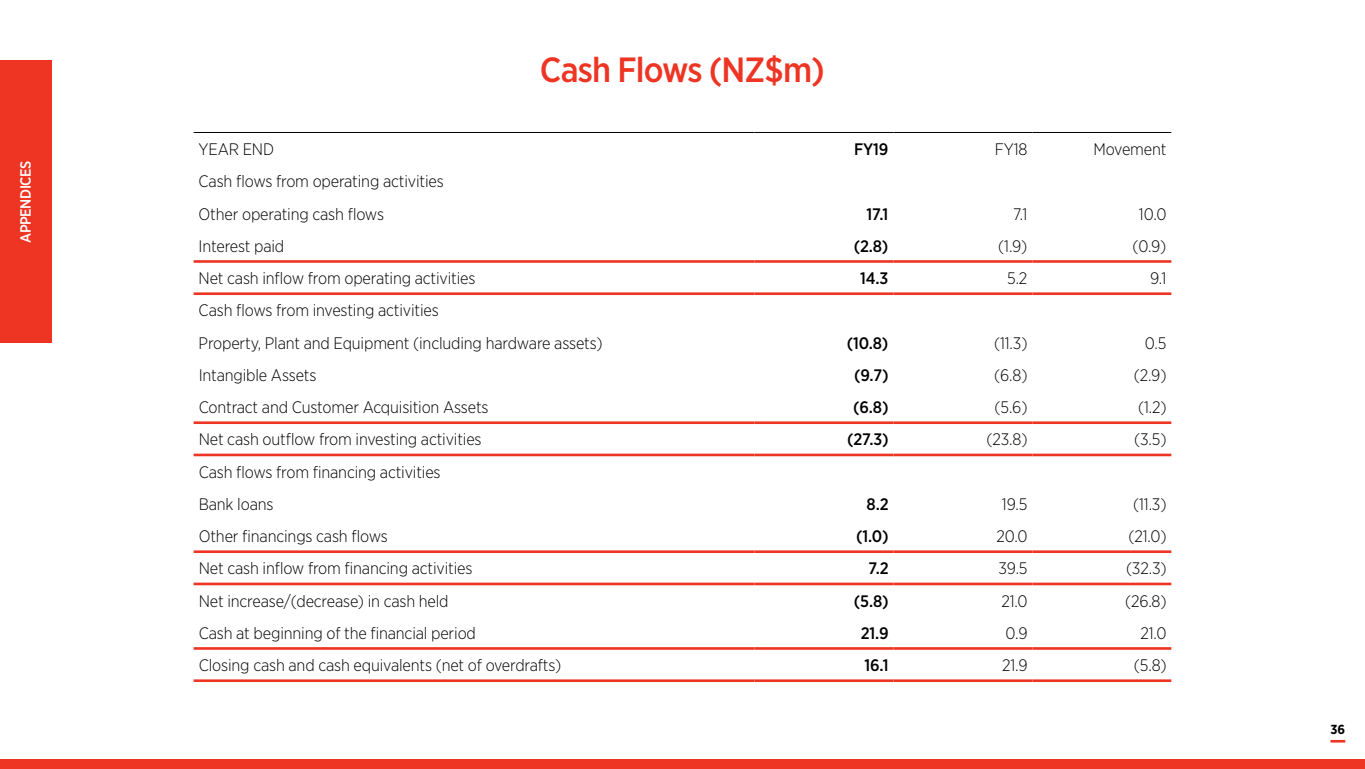
<style>
.page{position:relative;width:1365px;height:769px;background:#fff}
.page>*{position:absolute;margin:0;border:0;box-sizing:border-box;transform-origin:0 0}
.t1{font:500 35px "Gotham Narrow";letter-spacing:-.025em;color:#ee3524}
.t2{font:300 16.62px/32.2px "Gotham Narrow";letter-spacing:-.01em;color:#000}
.t3{font:500 16.62px "Gotham Narrow";letter-spacing:-.01em;color:#000}
.t4{font:500 14.88px "Gotham Narrow";letter-spacing:-.025em;color:#fff}
.t5{font:700 13.12px "Gotham Narrow";color:#000}
</style>
<div class="page">
<div style="left:0;top:759px;width:1364px;height:10px;background:#ee3524"></div>
<svg style="left:1330px;top:740px;width:14px;height:2px"></svg>
<hr style="left:194px;top:132px;width:560px;height:1px;background:#000">
<hr style="left:754px;top:132px;width:139px;height:1px;background:#000">
<hr style="left:893px;top:132px;width:139px;height:1px;background:#000">
<hr style="left:1032px;top:132px;width:139px;height:1px;background:#000">
<hr style="left:194px;top:260px;width:560px;height:3px;background:#ee3524">
<hr style="left:754px;top:260px;width:139px;height:3px;background:#ee3524">
<hr style="left:893px;top:260px;width:139px;height:3px;background:#ee3524">
<hr style="left:1032px;top:260px;width:139px;height:3px;background:#ee3524">
<hr style="left:194px;top:292px;width:560px;height:3px;background:#ee3524">
<hr style="left:754px;top:292px;width:139px;height:3px;background:#ee3524">
<hr style="left:893px;top:292px;width:139px;height:3px;background:#ee3524">
<hr style="left:1032px;top:292px;width:139px;height:3px;background:#ee3524">
<hr style="left:194px;top:421px;width:560px;height:3px;background:#ee3524">
<hr style="left:754px;top:421px;width:139px;height:3px;background:#ee3524">
<hr style="left:893px;top:421px;width:139px;height:3px;background:#ee3524">
<hr style="left:1032px;top:421px;width:139px;height:3px;background:#ee3524">
<hr style="left:194px;top:454px;width:560px;height:2px;background:#ee3524">
<hr style="left:754px;top:454px;width:139px;height:2px;background:#ee3524">
<hr style="left:893px;top:454px;width:139px;height:2px;background:#ee3524">
<hr style="left:1032px;top:454px;width:139px;height:2px;background:#ee3524">
<hr style="left:194px;top:550px;width:560px;height:3px;background:#ee3524">
<hr style="left:754px;top:550px;width:139px;height:3px;background:#ee3524">
<hr style="left:893px;top:550px;width:139px;height:3px;background:#ee3524">
<hr style="left:1032px;top:550px;width:139px;height:3px;background:#ee3524">
<hr style="left:194px;top:583px;width:560px;height:2px;background:#ee3524">
<hr style="left:754px;top:583px;width:139px;height:2px;background:#ee3524">
<hr style="left:893px;top:583px;width:139px;height:2px;background:#ee3524">
<hr style="left:1032px;top:583px;width:139px;height:2px;background:#ee3524">
<hr style="left:194px;top:647px;width:560px;height:3px;background:#ee3524">
<hr style="left:754px;top:647px;width:139px;height:3px;background:#ee3524">
<hr style="left:893px;top:647px;width:139px;height:3px;background:#ee3524">
<hr style="left:1032px;top:647px;width:139px;height:3px;background:#ee3524">
<hr style="left:194px;top:679px;width:560px;height:3px;background:#ee3524">
<hr style="left:754px;top:679px;width:139px;height:3px;background:#ee3524">
<hr style="left:893px;top:679px;width:139px;height:3px;background:#ee3524">
<hr style="left:1032px;top:679px;width:139px;height:3px;background:#ee3524">
<div style="left:0;top:60px;width:51px;height:283px;background:#ee3524"></div>
<p class="t4" style="left:16px;top:243px;width:84px;rotate:-90deg">APPENDICES</p>
<h1 class="t1" style="left:540px;top:48px;width:286px">Cash Flows (NZ$m)</h1>
<p class="t2" style="left:198px;top:133px;width:77px">YEAR END</p>
<p class="t3" style="left:854px;top:139px;width:36px">FY19</p>
<p class="t2" style="left:994px;top:133px;width:34px">FY18</p>
<p class="t2" style="left:1093px;top:133px;width:74px">Movement</p>
<p class="t2" style="left:198px;top:165px;width:247px">Cash flows from operating activities<br>Other operating cash flows</p>
<p class="t3" style="left:866px;top:203px;width:23px">17.1</p>
<p class="t2" style="left:1013px;top:197px;width:16px">7.1</p>
<p class="t2" style="left:1138px;top:197px;width:29px">10.0</p>
<p class="t2" style="left:199px;top:230px;width:87px">Interest paid</p>
<p class="t3" style="left:853px;top:236px;width:36px">(2.8)</p>
<p class="t2" style="left:998px;top:230px;width:31px">(1.9)</p>
<p class="t2" style="left:1132px;top:230px;width:36px">(0.9)</p>
<p class="t2" style="left:199px;top:262px;width:278px">Net cash inflow from operating activities</p>
<p class="t3" style="left:860px;top:268px;width:30px">14.3</p>
<p class="t2" style="left:1007px;top:262px;width:22px">5.2</p>
<p class="t2" style="left:1149px;top:262px;width:18px">9.1</p>
<p class="t2" style="left:199px;top:294px;width:405px">Cash flows from investing activities<br>Property, Plant and Equipment (including hardware assets)</p>
<p class="t3" style="left:846px;top:332px;width:43px">(10.8)</p>
<p class="t2" style="left:994px;top:326px;width:35px">(11.3)</p>
<p class="t2" style="left:1144px;top:326px;width:23px">0.5</p>
<p class="t2" style="left:199px;top:359px;width:119px">Intangible Assets</p>
<p class="t3" style="left:854px;top:365px;width:36px">(9.7)</p>
<p class="t2" style="left:994px;top:359px;width:35px">(6.8)</p>
<p class="t2" style="left:1133px;top:359px;width:34px">(2.9)</p>
<p class="t2" style="left:199px;top:391px;width:291px">Contract and Customer Acquisition Assets</p>
<p class="t3" style="left:853px;top:397px;width:37px">(6.8)</p>
<p class="t2" style="left:994px;top:391px;width:34px">(5.6)</p>
<p class="t2" style="left:1137px;top:391px;width:30px">(1.2)</p>
<p class="t2" style="left:199px;top:423px;width:284px">Net cash outflow from investing activities</p>
<p class="t3" style="left:847px;top:429px;width:43px">(27.3)</p>
<p class="t2" style="left:986px;top:423px;width:42px">(23.8)</p>
<p class="t2" style="left:1134px;top:423px;width:34px">(3.5)</p>
<p class="t2" style="left:199px;top:455px;width:243px">Cash flows from financing activities<br>Bank loans</p>
<p class="t3" style="left:866px;top:493px;width:23px">8.2</p>
<p class="t2" style="left:1001px;top:487px;width:27px">19.5</p>
<p class="t2" style="left:1132px;top:487px;width:35px">(11.3)</p>
<p class="t2" style="left:199px;top:520px;width:191px">Other financings cash flows</p>
<p class="t3" style="left:856px;top:526px;width:34px">(1.0)</p>
<p class="t2" style="left:996px;top:520px;width:33px">20.0</p>
<p class="t2" style="left:1128px;top:520px;width:40px">(21.0)</p>
<p class="t2" style="left:199px;top:552px;width:275px">Net cash inflow from financing activities</p>
<p class="t3" style="left:868px;top:558px;width:22px">7.2</p>
<p class="t2" style="left:998px;top:552px;width:31px">39.5</p>
<p class="t2" style="left:1125px;top:552px;width:42px">(32.3)</p>
<p class="t2" style="left:199px;top:584px;width:251px">Net increase/(decrease) in cash held</p>
<p class="t3" style="left:853px;top:590px;width:36px">(5.8)</p>
<p class="t2" style="left:1001px;top:584px;width:28px">21.0</p>
<p class="t2" style="left:1124px;top:584px;width:43px">(26.8)</p>
<p class="t2" style="left:199px;top:616px;width:279px">Cash at beginning of the financial period</p>
<p class="t3" style="left:860px;top:622px;width:29px">21.9</p>
<p class="t2" style="left:1005px;top:616px;width:24px">0.9</p>
<p class="t2" style="left:1140px;top:616px;width:28px">21.0</p>
<p class="t2" style="left:199px;top:649px;width:364px">Closing cash and cash equivalents (net of overdrafts)</p>
<p class="t3" style="left:864px;top:655px;width:26px">16.1</p>
<p class="t2" style="left:1002px;top:649px;width:27px">21.9</p>
<p class="t2" style="left:1133px;top:649px;width:34px">(5.8)</p>
<p class="t5" style="left:1330px;top:721px;width:16px">36</p>
</div>
